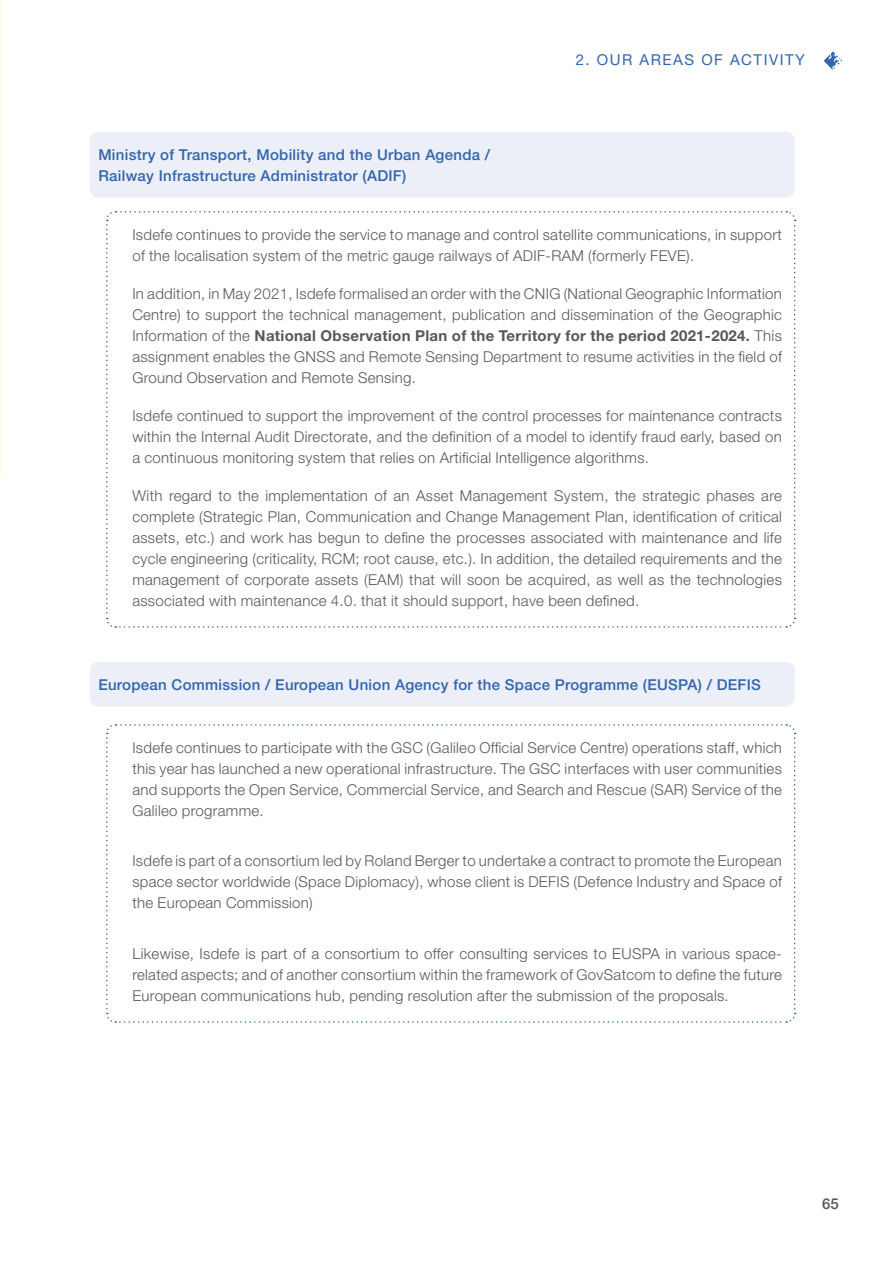
<style>
.page{position:relative;width:893px;height:1263px;background:#fff}
.page>*{position:absolute;margin:0;border:0;box-sizing:border-box;transform-origin:0 0}
.t1{font:300 15px/21px "Helvetica Neue LT Std";letter-spacing:.02em;color:#56575e;text-align:justify}
.t2{font:500 15px/21px "Helvetica Neue LT Std";letter-spacing:.02em;color:#3165ac}
.t3{font:15px "Helvetica Neue LT Std";letter-spacing:.1em;color:#3165ac}
.t4{font:500 15px "Helvetica Neue LT Std";color:#56575e}
.s1{font-weight:700}
</style>
<div class="page">
<svg style="left:824px;top:51px;width:18px;height:19px"></svg>
<div style="left:90px;top:132px;width:705px;height:66px;background:#eceef8;border-radius:9px"></div>
<svg style="left:106px;top:211px;width:690px;height:417px"></svg>
<div style="left:90px;top:662px;width:705px;height:45px;background:#eceef8;border-radius:9px"></div>
<svg style="left:106px;top:724px;width:690px;height:299px"></svg>
<svg style="left:0;top:0;width:1px;height:476px"></svg>
<p class="t2" style="left:98px;top:144px;width:393px">Ministry of Transport, Mobility and the Urban Agenda /<br>Railway Infrastructure Administrator (ADIF)</p>
<p class="t3" style="left:576px;top:50px;width:231px">2. OUR AREAS OF ACTIVITY</p>
<p class="t1" style="left:132px;top:223px;width:651px">Isdefe continues to provide the service to manage and control satellite communications, in support of the localisation system of the metric gauge railways of ADIF-RAM (formerly FEVE).</p>
<p class="t1" style="left:132px;top:282px;width:651px">In addition, in May 2021, Isdefe formalised an order with the CNIG (National Geographic Information Centre) to support the technical management, publication and dissemination of the Geographic Information of the <span class="s1">National Observation Plan of the Territory for the period 2021-2024.</span> This assignment enables the GNSS and Remote Sensing Department to resume activities in the field of Ground Observation and Remote Sensing.</p>
<p class="t1" style="left:132px;top:404px;width:651px">Isdefe continued to support the improvement of the control processes for maintenance contracts within the Internal Audit Directorate, and the definition of a model to identify fraud early, based on a continuous monitoring system that relies on Artificial Intelligence algorithms.</p>
<p class="t1" style="left:132px;top:484px;width:651px">With regard to the implementation of an Asset Management System, the strategic phases are complete (Strategic Plan, Communication and Change Management Plan, identification of critical assets, etc.) and work has begun to define the processes associated with maintenance and life cycle engineering (criticality, RCM; root cause, etc.). In addition, the detailed requirements and the management of corporate assets (EAM) that will soon be acquired, as well as the technologies associated with maintenance 4.0. that it should support, have been defined.</p>
<p class="t2" style="left:98px;top:674px;width:664px">European Commission / European Union Agency for the Space Programme (EUSPA) / DEFIS</p>
<p class="t1" style="left:132px;top:736px;width:651px">Isdefe continues to participate with the GSC (Galileo Official Service Centre) operations staff, which this year has launched a new operational infrastructure. The GSC interfaces with user communities and supports the Open Service, Commercial Service, and Search and Rescue (SAR) Service of the Galileo programme.</p>
<p class="t1" style="left:132px;top:850px;width:651px">Isdefe is part of a consortium led by Roland Berger to undertake a contract to promote the European space sector worldwide (Space Diplomacy), whose client is DEFIS (Defence Industry and Space of the European Commission)</p>
<p class="t1" style="left:132px;top:942px;width:651px">Likewise, Isdefe is part of a consortium to offer consulting services to EUSPA in various space&shy;related aspects; and of another consortium within the framework of GovSatcom to define the future European communications hub, pending resolution after the submission of the proposals.</p>
<p class="t4" style="left:822px;top:1194px;width:18px">65</p>
</div>
